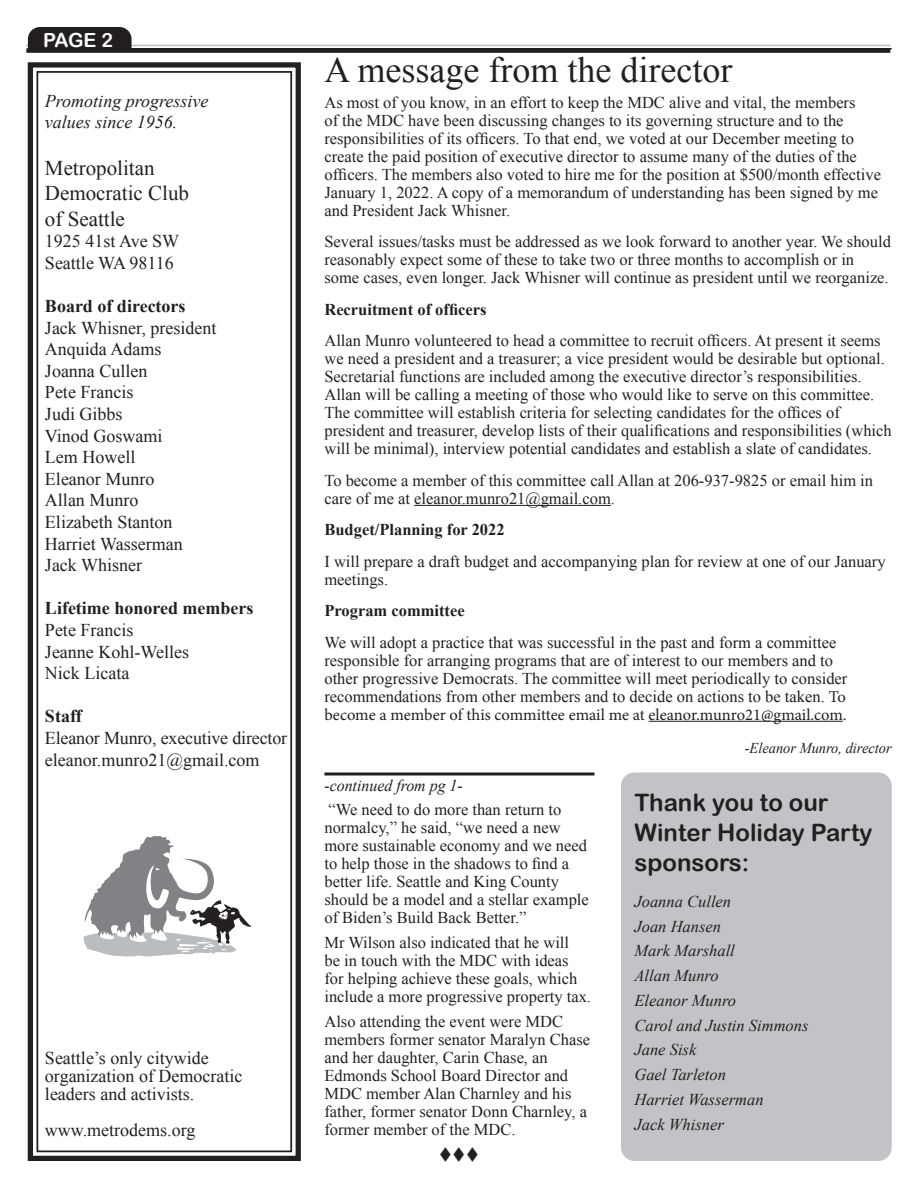
<style>
.page{position:relative;width:918px;height:1188px;background:#fff}
.page>*{position:absolute;margin:0;border:0;box-sizing:border-box;transform-origin:0 0}
.Header_2{font:36px "Times New Roman";color:#231f20}
.Header4{font:24px/30px "Arial Rounded MT Bold";color:#231f20}
.t1{font:21px "Times New Roman";color:#231f20}
.Header_2-2{font:19.5px "Arial Rounded MT Bold";color:#fff}
.t2{font:18px "Times New Roman";color:#231f20}
.t3{font:700 18px "Times New Roman";color:#231f20}
.t4{font:italic 18px "Times New Roman";color:#231f20}
.t5{font:18px "Wingdings";color:#231f20}
.t6{font:16.5px/18px "Times New Roman";color:#231f20}
.Copy1{font:italic 16.5px "Times New Roman";color:#231f20}
.t7{font:700 16.5px "Times New Roman";color:#231f20}
.Copy1-2{font:italic 16.5px "Times New Roman";color:#231f20;scale:.96 1}
.CopyBold{font:italic 15px "Times New Roman";color:#231f20;scale:.96 1}
.s1{font-family:"Minion Pro"}
</style>
<div class="page">
<div style="left:621px;top:772px;width:271px;height:389px;background:#c2c3c6;border-radius:14px"></div>
<hr style="left:28px;top:48px;width:864px;height:2px;background:#231f20">
<hr style="left:26px;top:45px;width:864px;height:1px;background:#bcbdc0">
<div style="left:26px;top:48px;width:864px;height:5px;background:#231f20"></div>
<div style="left:28px;top:27px;width:104px;height:21px;background:#231f20"></div>
<svg style="left:27px;top:62px;width:274px;height:1099px"></svg>
<div style="left:36px;top:71px;width:256px;height:1081px;border:2px solid #231f20"></div>
<hr style="left:414px;top:505px;width:197px;height:1px;background:#231f20">
<hr style="left:649px;top:721px;width:194px;height:1px;background:#231f20">
<svg style="left:324px;top:772px;width:270px;height:4px"></svg>
<p class="Header_2-2" style="left:43px;top:29px;width:71px">PAGE 2</p>
<p class="t4" style="left:45px;top:88px;width:165px">Promoting progressive</p>
<p class="t4" style="left:45px;top:110px;width:134px">values since 1956.</p>
<p class="t1" style="left:45px;top:154px;width:111px">Metropolitan</p>
<p class="t1" style="left:45px;top:179px;width:146px">Democratic Club</p>
<p class="t1" style="left:45px;top:205px;width:81px">of Seattle</p>
<p class="t2" style="left:45px;top:229px;width:136px">1925 41st Ave SW</p>
<p class="t2" style="left:45px;top:251px;width:130px">Seattle WA 98116</p>
<p class="t3" style="left:45px;top:294px;width:142px">Board of directors</p>
<p class="t2" style="left:45px;top:316px;width:173px">Jack Whisner, president</p>
<p class="t2" style="left:45px;top:337px;width:118px">Anquida Adams</p>
<p class="t2" style="left:45px;top:359px;width:104px">Joanna Cullen</p>
<p class="t2" style="left:45px;top:380px;width:90px">Pete Francis</p>
<p class="t2" style="left:45px;top:402px;width:79px">Judi Gibbs</p>
<p class="t2" style="left:45px;top:424px;width:119px">Vinod Goswami</p>
<p class="t2" style="left:45px;top:445px;width:92px">Lem Howell</p>
<p class="t2" style="left:45px;top:467px;width:111px">Eleanor Munro</p>
<p class="t2" style="left:45px;top:488px;width:95px">Allan Munro</p>
<p class="t2" style="left:45px;top:510px;width:129px">Elizabeth Stanton</p>
<p class="t2" style="left:45px;top:532px;width:139px">Harriet Wasserman</p>
<p class="t2" style="left:45px;top:553px;width:99px">Jack Whisner</p>
<p class="t3" style="left:45px;top:596px;width:210px">Lifetime honored members</p>
<p class="t2" style="left:45px;top:618px;width:90px">Pete Francis</p>
<p class="t2" style="left:45px;top:640px;width:146px">Jeanne Kohl-Welles</p>
<p class="t2" style="left:45px;top:661px;width:86px">Nick Licata</p>
<p class="t3" style="left:45px;top:704px;width:38px">Staff</p>
<p class="t2" style="left:45px;top:726px;width:244px">Eleanor Munro, executive director</p>
<p class="t2" style="left:45px;top:748px;width:216px">eleanor.munro21@gmail.com</p>
<p class="t2" style="left:45px;top:1046px;width:165px">Seattle’s only citywide</p>
<p class="t2" style="left:45px;top:1064px;width:199px">organization of Democratic</p>
<p class="t2" style="left:45px;top:1082px;width:151px">leaders and activists.</p>
<p class="t2" style="left:45px;top:1118px;width:152px">www.metrodems.org</p>
<p class="Header_2" style="left:324px;top:46px;width:409px">A message from the director</p>
<p class="t6" style="left:324px;top:93px;width:558px">As most of you know, in an effort to keep the MDC alive and vital, the members<br>of the MDC have been discussing changes to its governing structure and to the responsibilities of its officers. To that end, we voted at our December meeting to create the paid position of executive director to assume many of the duties of the officers. The members also voted to hire me for the position at $500/month effective January 1, 2022. A copy of a memorandum of understanding has been signed by me and President Jack Whisner.</p>
<p class="t6" style="left:324px;top:232px;width:568px">Several issues/tasks must be addressed as we look forward to another year. We should reasonably expect some of these to take two or three months to accomplish or in some cases, even longer. Jack Whisner will continue as president until we reorganize.</p>
<p class="t7" style="left:324px;top:298px;width:164px">Recruitment of officers</p>
<p class="t6" style="left:324px;top:331px;width:569px">Allan Munro volunteered to head a committee to recruit officers. At present it seems we need a president and a treasurer; a vice president would be desirable but optional.<br>Secretarial functions are included among the executive director’s responsibilities.<br>Allan will be calling a meeting of those who would like to serve on this committee.<br>The committee will establish criteria for selecting candidates for the offices of president and treasurer, develop lists of their qualifications and responsibilities (which will be minimal), interview potential candidates and establish a slate of candidates.</p>
<p class="t6" style="left:324px;top:471px;width:550px">To become a member of this committee call Allan at 206-937-9825 or email him in care of me at eleanor.munro21@gmail.com.</p>
<p class="t7" style="left:324px;top:518px;width:182px">Budget/Planning for 2022</p>
<p class="t6" style="left:324px;top:552px;width:563px">I will prepare a draft budget and accompanying plan for review at one of our January meetings.</p>
<p class="t7" style="left:324px;top:599px;width:142px">Program committee</p>
<p class="t6" style="left:324px;top:633px;width:525px">We will adopt a practice that was successful in the past and form a committee responsible for arranging programs that are of interest to our members and to other progressive Democrats. The committee will meet periodically to consider recommendations from other members and to decide on actions to be taken. <span class="s1">To become a member of this committee email me at eleanor.munro21@gmail.com.</span></p>
<p class="Copy1-2" style="left:324px;top:775px;width:146px">-continued from pg 1-</p>
<p class="t6" style="left:324px;top:801px;width:266px">“We need to do more than return to normalcy,” he said, “we need a new more sustainable economy and we need to help those in the shadows to find a better life. Seattle and King County should be a model and a stellar example of Biden’s Build Back Better.”</p>
<p class="t6" style="left:324px;top:933px;width:268px">Mr Wilson also indicated that he will<br>be in touch with the MDC with ideas for helping achieve these goals, which include a more progressive property tax.</p>
<p class="t6" style="left:324px;top:1012px;width:267px">Also attending the event were MDC members former senator Maralyn Chase and her daughter, Carin Chase, an Edmonds School Board Director and MDC member Alan Charnley and his father, former senator Donn Charnley, a former member of the MDC.</p>
<p class="t5" style="left:439px;top:1145px;width:42px">▼▼▼</p>
<p class="CopyBold" style="left:745px;top:738px;width:155px">-Eleanor Munro, director</p>
<p class="Header4" style="left:634px;top:787px;width:240px">Thank you to our<br>Winter Holiday Party sponsors:</p>
<p class="Copy1" style="left:634px;top:890px;width:98px">Joanna Cullen</p>
<p class="Copy1" style="left:634px;top:915px;width:88px">Joan Hansen</p>
<p class="Copy1" style="left:634px;top:940px;width:102px">Mark Marshall</p>
<p class="Copy1" style="left:634px;top:964px;width:86px">Allan Munro</p>
<p class="Copy1" style="left:634px;top:989px;width:103px">Eleanor Munro</p>
<p class="Copy1" style="left:634px;top:1014px;width:176px">Carol and Justin Simmons</p>
<p class="Copy1" style="left:634px;top:1039px;width:63px">Jane Sisk</p>
<p class="Copy1" style="left:634px;top:1063px;width:93px">Gael Tarleton</p>
<p class="Copy1" style="left:634px;top:1088px;width:131px">Harriet Wasserman</p>
<p class="Copy1" style="left:634px;top:1113px;width:91px">Jack Whisner</p>
</div>
